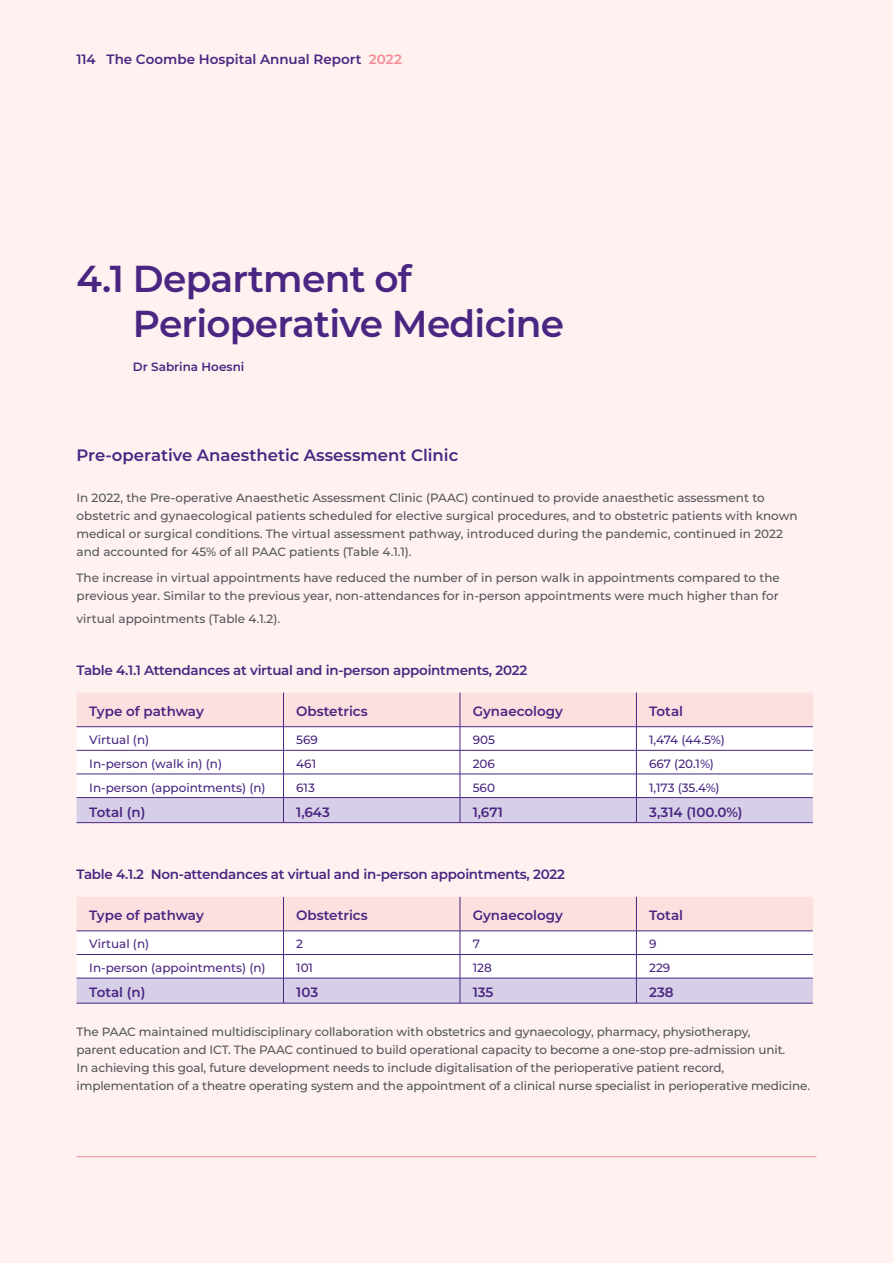
<style>
.page{position:relative;width:893px;height:1263px;background:#fef1ef}
.page>*{position:absolute;margin:0;border:0;box-sizing:border-box;transform-origin:0 0}
.t1{font:600 37.5px/45px "Montserrat";letter-spacing:-.02em;color:#492682}
.t2{font:600 16.5px "Montserrat";color:#492682}
.t3{font:600 13.5px "Montserrat";letter-spacing:-.01em;color:#492682}
.t4{font:500 12px/18px "Montserrat";letter-spacing:-.005em;color:#54565b}
.t5{font:500 12px "Montserrat";color:#492682}
.t6{font:600 12px "Montserrat";color:#492682}
.s1{color:#f48b97}
</style>
<div class="page">
<hr style="left:77px;top:1156px;width:739px;height:1px;background:#f48b97">
<svg style="left:77px;top:693px;width:736px;height:130px"></svg>
<hr style="left:77px;top:1003px;width:206px;height:1px;background:#492682">
<hr style="left:283px;top:1003px;width:177px;height:1px;background:#492682">
<hr style="left:460px;top:1003px;width:176px;height:1px;background:#492682">
<hr style="left:636px;top:1003px;width:177px;height:1px;background:#492682">
<svg style="left:77px;top:897px;width:736px;height:106px"></svg>
<p class="t3" style="left:77px;top:50px;width:327px">114 The Coombe Hospital Annual Report <span class="s1">2022</span></p>
<h1 class="t1" style="left:133px;top:254px;width:433px;text-indent:-56px">4.1 Department of<br>Perioperative Medicine</h1>
<p class="t6" style="left:133px;top:358px;width:113px">Dr Sabrina Hoesni</p>
<h2 class="t2" style="left:77px;top:444px;width:383px">Pre-operative Anaesthetic Assessment Clinic</h2>
<p class="t4" style="left:77px;top:488px;width:723px">In 2022, the Pre-operative Anaesthetic Assessment Clinic (PAAC) continued to provide anaesthetic assessment to obstetric and gynaecological patients scheduled for elective surgical procedures, and to obstetric patients with known medical or surgical conditions. The virtual assessment pathway, introduced during the pandemic, continued in 2022 and accounted for 45% of all PAAC patients (Table 4.1.1).</p>
<p class="t4" style="left:77px;top:568px;width:705px">The increase in virtual appointments have reduced the number of in person walk in appointments compared to the previous year. Similar to the previous year, non-attendances for in-person appointments were much higher than for</p>
<p class="t4" style="left:77px;top:609px;width:205px">virtual appointments (Table 4.1.2).</p>
<p class="t3" style="left:77px;top:660px;width:452px">Table 4.1.1 Attendances at virtual and in-person appointments, 2022</p>
<p class="t3" style="left:89px;top:702px;width:116px">Type of pathway</p>
<p class="t3" style="left:296px;top:702px;width:73px">Obstetrics</p>
<p class="t3" style="left:473px;top:702px;width:92px">Gynaecology</p>
<p class="t3" style="left:649px;top:702px;width:35px">Total</p>
<p class="t5" style="left:89px;top:732px;width:61px">Virtual (n)</p>
<p class="t5" style="left:296px;top:732px;width:23px">569</p>
<p class="t5" style="left:473px;top:732px;width:24px">905</p>
<p class="t5" style="left:649px;top:732px;width:77px">1,474 (44.5%)</p>
<p class="t5" style="left:89px;top:755px;width:134px">In-person (walk in) (n)</p>
<p class="t5" style="left:296px;top:755px;width:21px">461</p>
<p class="t5" style="left:473px;top:755px;width:24px">206</p>
<p class="t5" style="left:649px;top:755px;width:66px">667 (20.1%)</p>
<p class="t5" style="left:89px;top:779px;width:178px">In-person (appointments) (n)</p>
<p class="t5" style="left:296px;top:779px;width:20px">613</p>
<p class="t5" style="left:473px;top:779px;width:24px">560</p>
<p class="t5" style="left:649px;top:779px;width:72px">1,173 (35.4%)</p>
<p class="t3" style="left:89px;top:802px;width:58px">Total (n)</p>
<p class="t3" style="left:296px;top:802px;width:35px">1,643</p>
<p class="t3" style="left:473px;top:802px;width:32px">1,671</p>
<p class="t3" style="left:649px;top:802px;width:95px">3,314 (100.0%)</p>
<p class="t3" style="left:77px;top:864px;width:490px">Table 4.1.2 Non-attendances at virtual and in-person appointments, 2022</p>
<p class="t3" style="left:89px;top:906px;width:116px">Type of pathway</p>
<p class="t3" style="left:296px;top:906px;width:73px">Obstetrics</p>
<p class="t3" style="left:473px;top:906px;width:92px">Gynaecology</p>
<p class="t3" style="left:649px;top:906px;width:35px">Total</p>
<p class="t5" style="left:89px;top:936px;width:61px">Virtual (n)</p>
<p class="t5" style="left:296px;top:936px;width:8px">2</p>
<p class="t5" style="left:473px;top:936px;width:9px">7</p>
<p class="t5" style="left:649px;top:936px;width:9px">9</p>
<p class="t5" style="left:89px;top:959px;width:178px">In-person (appointments) (n)</p>
<p class="t5" style="left:296px;top:959px;width:18px">101</p>
<p class="t5" style="left:473px;top:959px;width:21px">128</p>
<p class="t5" style="left:649px;top:959px;width:23px">229</p>
<p class="t3" style="left:89px;top:983px;width:58px">Total (n)</p>
<p class="t3" style="left:296px;top:983px;width:23px">103</p>
<p class="t3" style="left:473px;top:983px;width:22px">135</p>
<p class="t3" style="left:649px;top:983px;width:26px">238</p>
<p class="t4" style="left:77px;top:1022px;width:735px">The PAAC maintained multidisciplinary collaboration with obstetrics and gynaecology, pharmacy, physiotherapy,<br>parent education and ICT. The PAAC continued to build operational capacity to become a one-stop pre-admission unit.<br>In achieving this goal, future development needs to include digitalisation of the perioperative patient record, implementation of a theatre operating system and the appointment of a clinical nurse specialist in perioperative medicine.</p>
</div>
